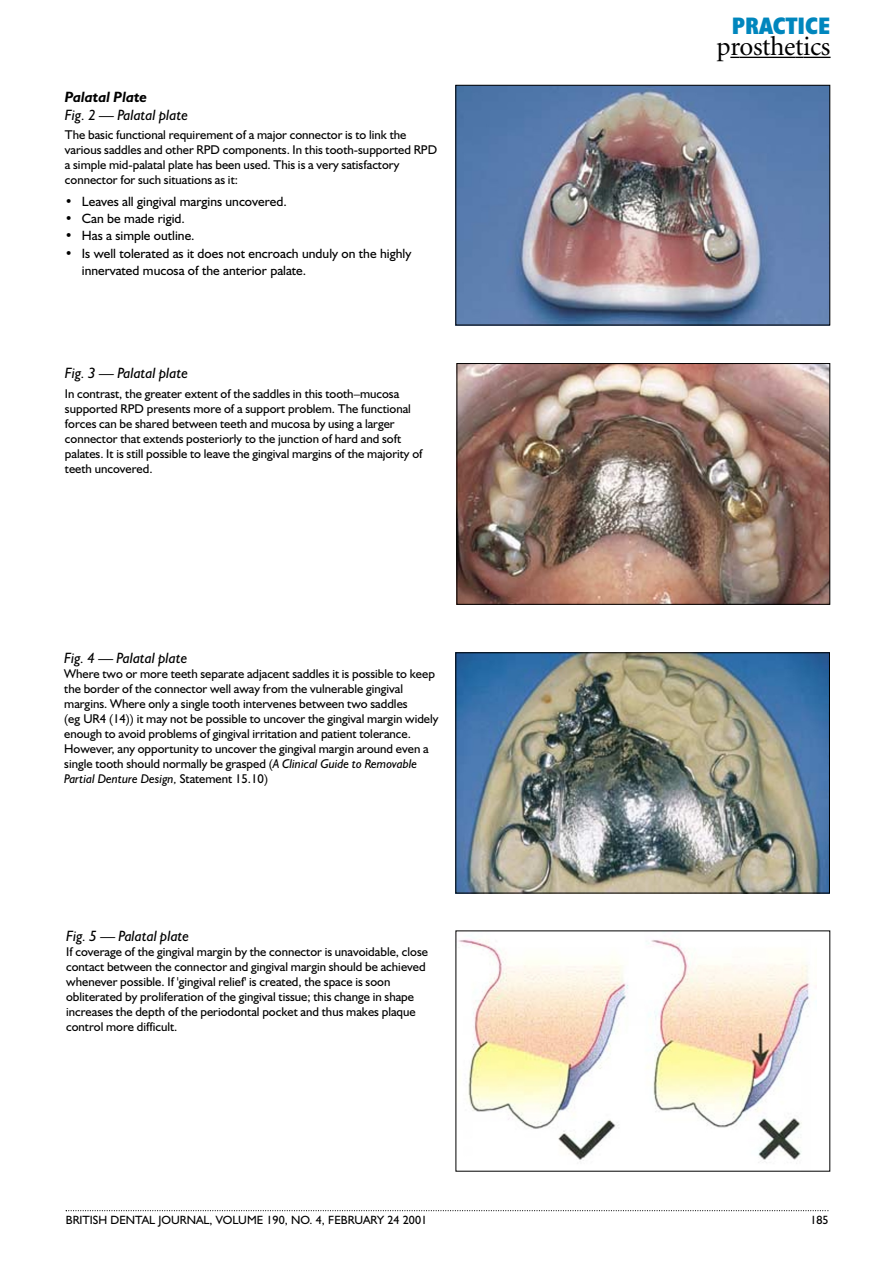
<style>
.page{position:relative;width:893px;height:1262px;background:#fff}
.page>*{position:absolute;margin:0;border:0;box-sizing:border-box;transform-origin:0 0}
.t1{font:27px "Minion";letter-spacing:-.015em;color:#000}
.t2{font:700 condensed 24px "Humanist 521 BT Xtra";color:#0086bd}
.t3{font:italic 15px "Humanist 521 BT";color:#000}
.t4{font:italic 700 15px "Humanist 521 BT";color:#000}
.t5{font:13.5px/17.2px "Humanist 521 BT Roman 2";color:#000}
.t6{font:12.75px/15px "Humanist 521 BT Roman 2";color:#000}
.t7{font:italic 12.75px "Humanist 521 BT";color:#000}
.t8{font:12px "Humanist 521 BT Roman 2";color:#000}
.s1{font-family:"Humanist 521 BT";font-style:italic}
.s2{font-family:"Humanist 521 BT Roman 2";font-style:normal}
</style>
<div class="page">
<svg style="left:66px;top:1210px;width:762px;height:1px"></svg>
<hr style="left:739px;top:57px;width:56px;height:1px;background:#000">
<svg style="left:795px;top:57px;width:35px;height:1px"></svg>
<img style="left:458px;top:365px;width:370px;height:237px">
<div style="left:456px;top:363px;width:374px;height:241px;border:1px solid #000"></div>
<img style="left:457px;top:654px;width:370px;height:237px">
<div style="left:455px;top:652px;width:374px;height:241px;border:1px solid #000"></div>
<img style="left:458px;top:939px;width:355px;height:224px">
<img style="left:457px;top:87px;width:371px;height:236px">
<div style="left:455px;top:85px;width:375px;height:240px;border:1px solid #000"></div>
<p class="t4" style="left:65px;top:92px;width:84px">Palatal Plate</p>
<p class="t3" style="left:65px;top:109px;width:125px">Fig. 2 — Palatal plate</p>
<p class="t6" style="left:65px;top:128px;width:374px">The basic functional requirement of a major connector is to link the various saddles and other RPD components. In this tooth-supported RPD a simple mid-palatal plate has been used. This is a very satisfactory connector for such situations as it:</p>
<p class="t5" style="left:65px;top:194px;width:223px">• Leaves all gingival margins uncovered.</p>
<p class="t5" style="left:65px;top:211px;width:122px">• Can be made rigid.</p>
<p class="t5" style="left:65px;top:229px;width:131px">• Has a simple outline.</p>
<p class="t5" style="left:82px;top:246px;width:331px;text-indent:-17px">• Is well tolerated as it does not encroach unduly on the highly innervated mucosa of the anterior palate.</p>
<p class="t3" style="left:65px;top:368px;width:125px">Fig. 3 — Palatal plate</p>
<p class="t6" style="left:65px;top:387px;width:359px">In contrast, the greater extent of the saddles in this tooth–mucosa supported RPD presents more of a support problem. The functional forces can be shared between teeth and mucosa by using a larger connector that extends posteriorly to the junction of hard and soft palates. It is still possible to leave the gingival margins of the majority of teeth uncovered.</p>
<p class="t3" style="left:64px;top:652px;width:125px">Fig. 4 — Palatal plate</p>
<p class="t6" style="left:64px;top:667px;width:376px">Where two or more teeth separate adjacent saddles it is possible to keep the border of the connector well away from the vulnerable gingival margins. Where only a single tooth intervenes between two saddles<br>(eg UR4 (14)) it may not be possible to uncover the gingival margin widely enough to avoid problems of gingival irritation and patient tolerance.<br>However, any opportunity to uncover the gingival margin around even a single tooth should normally be grasped (<span class="s1">A Clinical Guide to Removable</span></p>
<p class="t7" style="left:64px;top:774px;width:205px">Partial Denture Design, <span class="s2">Statement 15.10)</span></p>
<p class="t3" style="left:66px;top:930px;width:125px">Fig. 5 — Palatal plate</p>
<p class="t6" style="left:66px;top:945px;width:363px">If coverage of the gingival margin by the connector is unavoidable, close contact between the connector and gingival margin should be achieved whenever possible. If 'gingival relief' is created, the space is soon obliterated by proliferation of the gingival tissue; this change in shape increases the depth of the periodontal pocket and thus makes plaque control more difficult.</p>
<h2 class="t2" style="left:731px;top:17px;width:100px">PRACTICE</h2>
<h1 class="t1" style="left:716px;top:35px;width:116px">prosthetics</h1>
<p class="t8" style="left:66px;top:1215px;width:363px">BRITISH DENTAL JOURNAL, VOLUME 190, NO. 4, FEBRUARY 24 2001</p>
<p class="t8" style="left:810px;top:1215px;width:20px">185</p>
</div>
